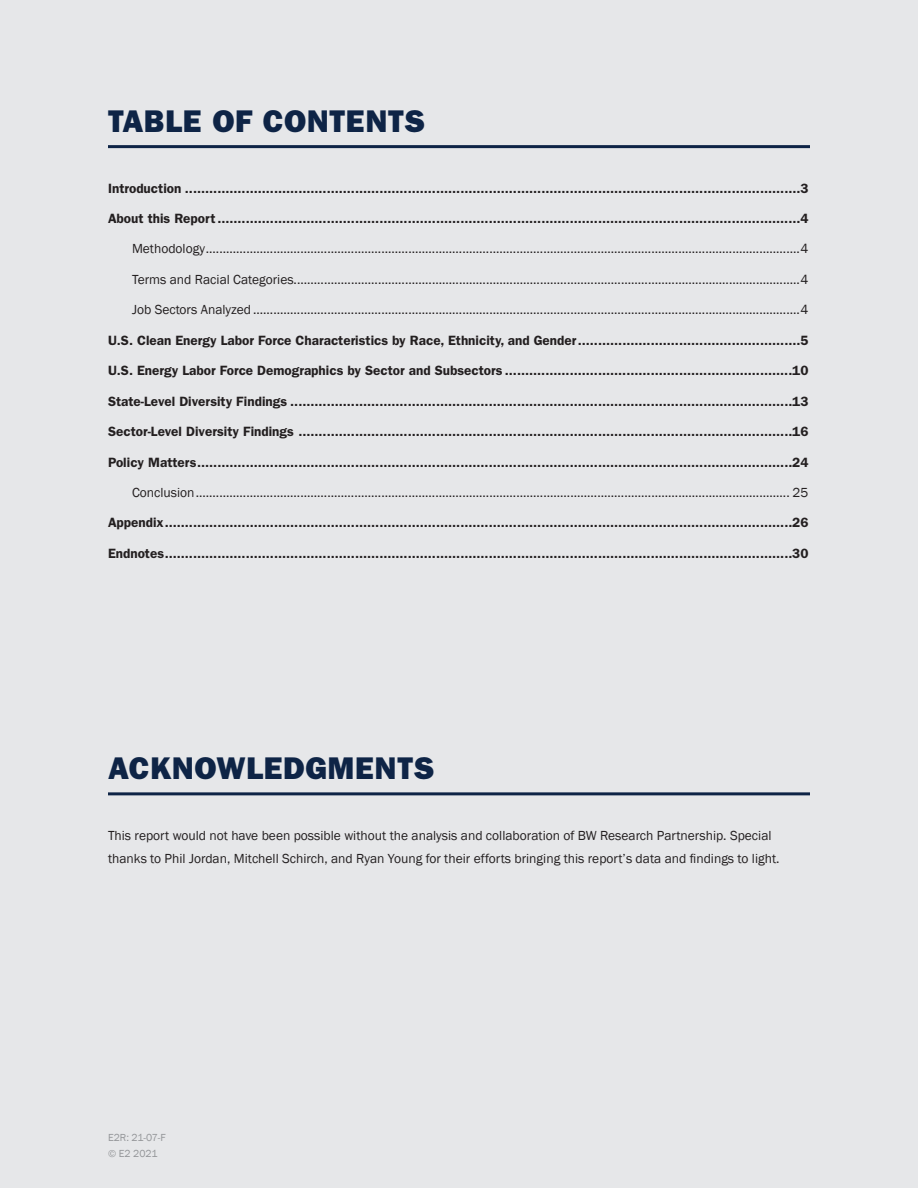
<style>
.page{position:relative;width:918px;height:1188px;background:#e6e7e9}
.page>*{position:absolute;margin:0;border:0;box-sizing:border-box;transform-origin:0 0}
.t1{font:800 31.5px "Franklin Gothic";letter-spacing:.02em;color:#0e2446}
.t2{font:600 13.5px "Franklin Gothic";color:#231f20}
.t3{font:13.5px/23.7px "Franklin Gothic";color:#231f20}
.t4{font:10.5px/15.8px "Franklin Gothic";color:#939598}
</style>
<div class="page">
<hr style="left:108px;top:145px;width:702px;height:3px;background:#0e2446">
<hr style="left:108px;top:792px;width:702px;height:3px;background:#0e2446">
<h1 class="t1" style="left:108px;top:102px;width:319px">TABLE OF CONTENTS</h1>
<p class="t2" style="left:108px;top:180px;width:702px">Introduction ........................................................................................................................................................3</p>
<p class="t2" style="left:108px;top:210px;width:702px">About this Report................................................................................................................................................4</p>
<p class="t3" style="left:132px;top:237px;width:678px">Methodology................................................................................................................................................................................4</p>
<p class="t3" style="left:132px;top:268px;width:678px">Terms and Racial Categories......................................................................................................................................................4</p>
<p class="t3" style="left:132px;top:298px;width:678px">Job Sectors Analyzed ..................................................................................................................................................................4</p>
<p class="t2" style="left:108px;top:332px;width:702px">U.S. Clean Energy Labor Force Characteristics by Race, Ethnicity, and Gender.......................................................5</p>
<p class="t2" style="left:108px;top:363px;width:702px">U.S. Energy Labor Force Demographics by Sector and Subsectors .......................................................................10</p>
<p class="t2" style="left:108px;top:393px;width:702px">State-Level Diversity Findings ............................................................................................................................13</p>
<p class="t2" style="left:108px;top:424px;width:702px">Sector-Level Diversity Findings ..........................................................................................................................16</p>
<p class="t2" style="left:108px;top:454px;width:702px">Policy Matters...................................................................................................................................................24</p>
<p class="t3" style="left:132px;top:481px;width:678px">Conclusion................................................................................................................................................................................ 25</p>
<p class="t2" style="left:108px;top:515px;width:702px">Appendix...........................................................................................................................................................26</p>
<p class="t2" style="left:108px;top:545px;width:702px">Endnotes...........................................................................................................................................................30</p>
<h1 class="t1" style="left:108px;top:750px;width:328px">ACKNOWLEDGMENTS</h1>
<p class="t3" style="left:108px;top:824px;width:673px">This report would not have been possible without the analysis and collaboration of BW Research Partnership. Special thanks to Phil Jordan, Mitchell Schirch, and Ryan Young for their efforts bringing this report’s data and findings to light.</p>
<p class="t4" style="left:108px;top:1130px;width:59px">E2R: 21-07-F © E2 2021</p>
</div>
